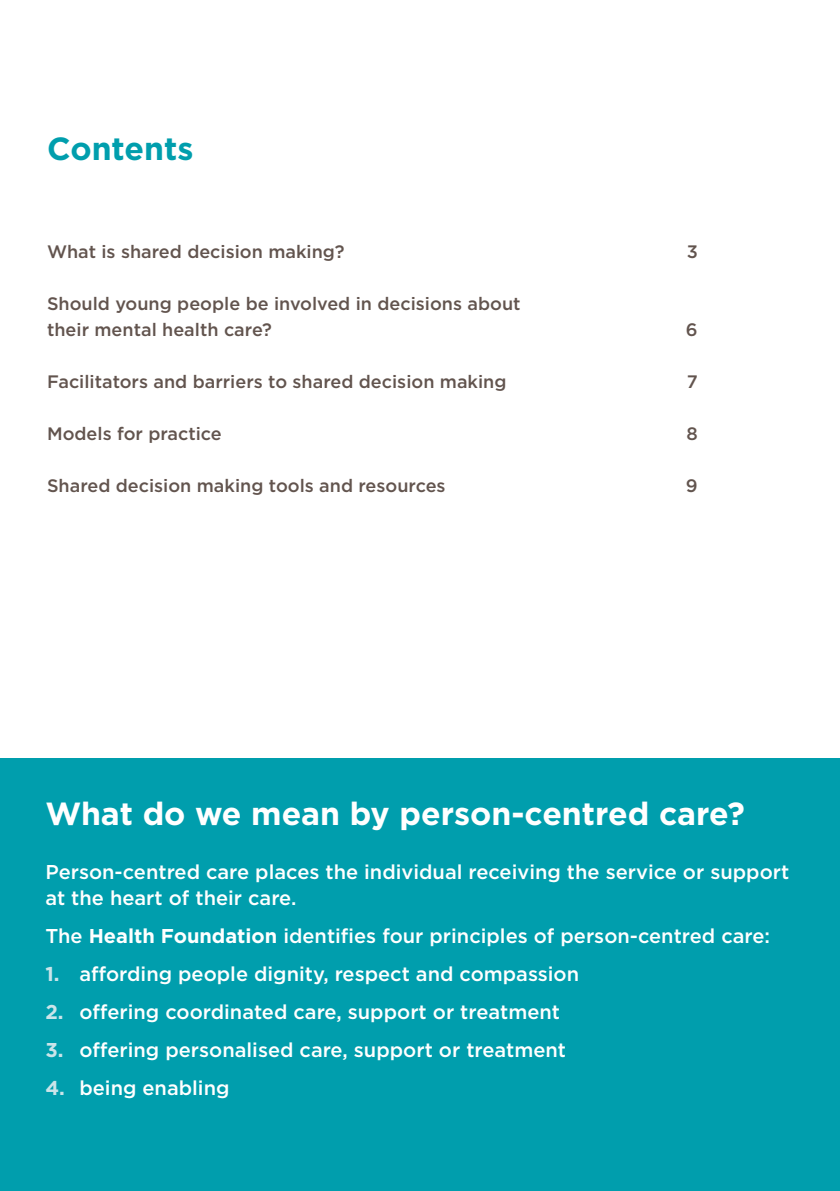
<style>
.page{position:relative;width:840px;height:1191px;background:#fff}
.page>*{position:absolute;margin:0;border:0;box-sizing:border-box;transform-origin:0 0}
.t1{font:700 32px "Gotham";color:#fff}
.t2{font:700 32px "Gotham";color:#009ead}
.t3{font:500 20px/26px "Gotham";color:#fff}
.t4{font:500 18px/26px "Gotham";color:#62544e}
.s1{font-weight:700}
.s2{font-weight:700;color:#cae4e9}
</style>
<div class="page">
<div style="left:0;top:758px;width:839px;height:433px;background:#009ead"></div>
<p class="t2" style="left:47px;top:128px;width:148px">Contents</p>
<p class="t4" style="left:47px;top:239px;width:299px">What is shared decision making?</p>
<p class="t4" style="left:686px;top:239px;width:13px">3</p>
<p class="t4" style="left:47px;top:291px;width:475px">Should young people be involved in decisions about their mental health care?</p>
<p class="t4" style="left:685px;top:317px;width:13px">6</p>
<p class="t4" style="left:47px;top:369px;width:460px">Facilitators and barriers to shared decision making</p>
<p class="t4" style="left:686px;top:369px;width:12px">7</p>
<p class="t4" style="left:47px;top:421px;width:176px">Models for practice</p>
<p class="t4" style="left:686px;top:421px;width:13px">8</p>
<p class="t4" style="left:47px;top:473px;width:400px">Shared decision making tools and resources</p>
<p class="t4" style="left:685px;top:473px;width:13px">9</p>
<p class="t1" style="left:45px;top:792px;width:700px">What do we mean by person-centred care?</p>
<p class="t3" style="left:45px;top:858px;width:745px">Person-centred care places the individual receiving the service or support at the heart of their care.</p>
<p class="t3" style="left:45px;top:922px;width:725px">The <span class="s1">Health Foundation</span> identifies four principles of person-centred care:</p>
<p class="t3" style="left:45px;top:960px;width:535px"><span class="s2">1.</span> affording people dignity, respect and compassion</p>
<p class="t3" style="left:45px;top:998px;width:516px"><span class="s2">2.</span> offering coordinated care, support or treatment</p>
<p class="t3" style="left:45px;top:1036px;width:522px"><span class="s2">3.</span> offering personalised care, support or treatment</p>
<p class="t3" style="left:45px;top:1074px;width:185px"><span class="s2">4.</span> being enabling</p>
</div>
